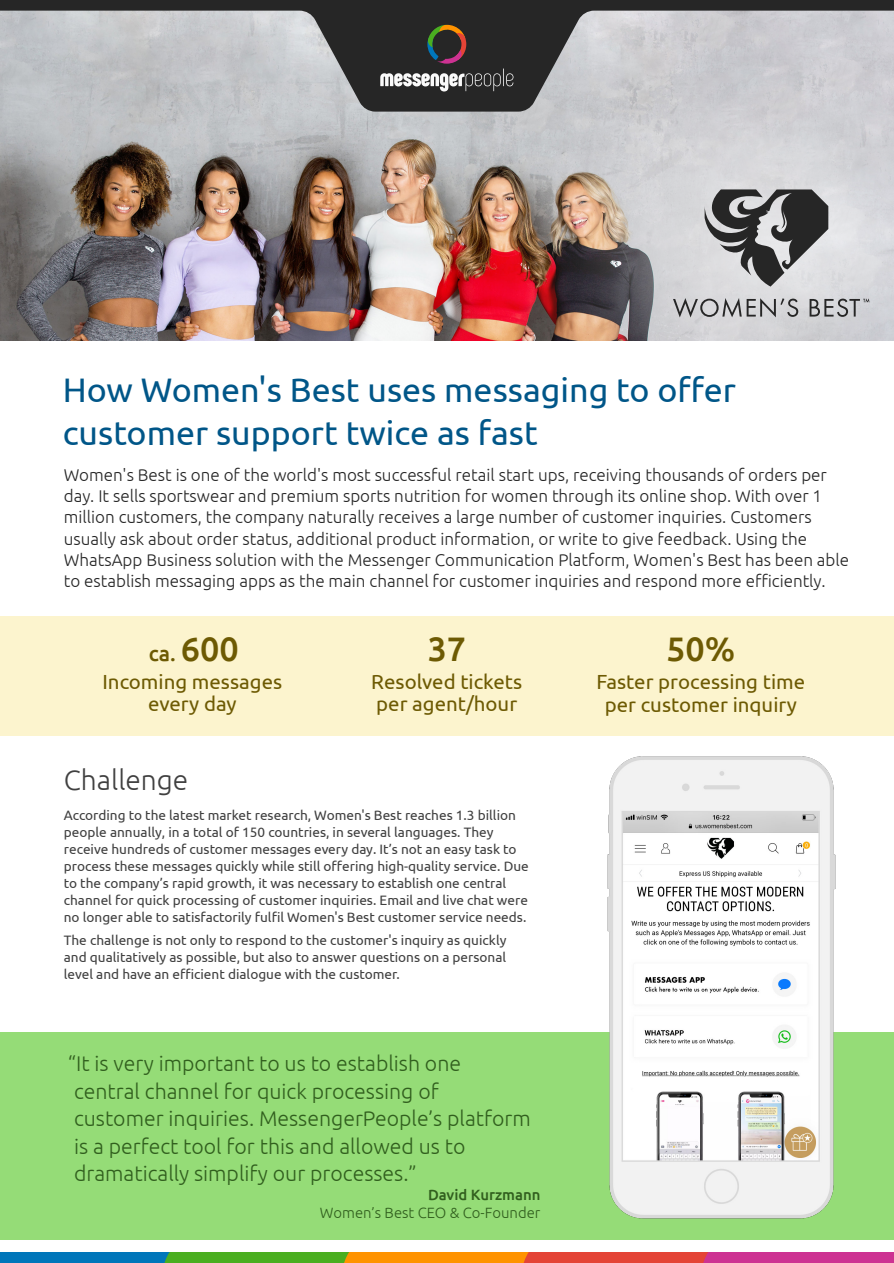
<style>
.page{position:relative;width:894px;height:1263px;background:#fff}
.page>*{position:absolute;margin:0;border:0;box-sizing:border-box;transform-origin:0 0}
.t1{font:34.05px/42.5px "Ubuntu";color:#005688}
.t2{font:500 34.05px "Ubuntu";color:#6d5a03}
.t3{font:300 28.05px "Ubuntu";color:#404040}
.t4{font:300 21.3px/27.6px "Ubuntu";color:#315f1e}
.t5{font:500 21.3px "Ubuntu";color:#6d5a03}
.t6{font:20.4px/22.5px "Ubuntu";color:#6d5a03;text-align:center}
.t7{font:300 16.95px/21.3px "Ubuntu";color:#262626}
.t8{font:300 14.85px "Ubuntu";color:#315f1e}
.t9{font:500 14.85px "Ubuntu";color:#315f1e}
.t10{font:13.65px/17px "Ubuntu";color:#404040}
.s1{font-size:34.05px}
</style>
<div class="page">
<div style="left:0;top:1252px;width:193px;height:11px;background:#0076ba"></div>
<div style="left:193px;top:1252px;width:179px;height:11px;background:#4aae20"></div>
<div style="left:372px;top:1252px;width:180px;height:11px;background:#ff9300"></div>
<div style="left:552px;top:1252px;width:179px;height:11px;background:#e44436"></div>
<div style="left:731px;top:1252px;width:162px;height:11px;background:#cd3292"></div>
<svg style="left:164px;top:1252px;width:29px;height:11px"></svg>
<svg style="left:344px;top:1252px;width:28px;height:11px"></svg>
<svg style="left:523px;top:1252px;width:29px;height:11px"></svg>
<svg style="left:703px;top:1252px;width:28px;height:11px"></svg>
<div style="left:0;top:617px;width:893px;height:119px;background:#fcf4ce"></div>
<img style="left:0;top:112px;width:463px;height:228px">
<img style="left:463px;top:112px;width:430px;height:229px">
<svg style="left:698px;top:189px;width:130px;height:98px;background:#89898a"></svg>
<svg style="left:672px;top:298px;width:126px;height:19px;background:#ababad"></svg>
<svg style="left:809px;top:298px;width:60px;height:19px"></svg>
<svg style="left:0;top:0;width:893px;height:112px;background:#9fa0a3"></svg>
<svg style="left:380px;top:25px;width:133px;height:67px;background:#43403e"></svg>
<div style="left:0;top:1032px;width:893px;height:208px;background:#95dc77"></div>
<img style="left:607px;top:756px;width:229px;height:463px">
<h1 class="t1" style="left:63px;top:371px;width:674px">How Women's Best uses messaging to offer customer support twice as fast</h1>
<p class="t7" style="left:64px;top:465px;width:786px">Women's Best is one of the world's most successful retail start ups, receiving thousands of orders per day. It sells sportswear and premium sports nutrition for women through its online shop. With over 1 million customers, the company naturally receives a large number of customer inquiries. Customers usually ask about order status, additional product information, or write to give feedback. Using the WhatsApp Business solution with the Messenger Communication Platform, Women's Best has been able to establish messaging apps as the main channel for customer inquiries and respond more efficiently.</p>
<h3 class="t5" style="left:149px;top:644px;width:91px">ca. <span class="s1">600</span></h3>
<h3 class="t6" style="left:102px;top:671px;width:181px">Incoming messages every day</h3>
<h1 class="t2" style="left:427px;top:634px;width:40px">37</h1>
<h3 class="t6" style="left:371px;top:671px;width:152px;text-align:left">Resolved tickets per agent/hour</h3>
<h2 class="t3" style="left:64px;top:768px;width:126px">Challenge</h2>
<p class="t10" style="left:64px;top:807px;width:466px">According to the latest market research, Women's Best reaches 1.3 billion people annually, in a total of 150 countries, in several languages. They receive hundreds of customer messages every day. It’s not an easy task to process these messages quickly while still offering high-quality service. Due to the company’s rapid growth, it was necessary to establish one central channel for quick processing of customer inquiries. Email and live chat were no longer able to satisfactorily fulfil Women's Best customer service needs.</p>
<p class="t10" style="left:64px;top:932px;width:444px;text-align:justify">The challenge is not only to respond to the customer's inquiry as quickly and qualitatively as possible, but also to answer questions on a personal level and have an efficient dialogue with the customer.</p>
<h3 class="t4" style="left:68px;top:1051px;width:464px">“It is very important to us to establish one central channel for quick processing of<br>customer inquiries. MessengerPeople’s platform is a perfect tool for this and allowed us to dramatically simplify our processes.”</h3>
<p class="t9" style="left:428px;top:1188px;width:114px">David Kurzmann</p>
<p class="t8" style="left:320px;top:1207px;width:222px">Women’s Best CEO &amp; Co-Founder</p>
<h1 class="t2" style="left:665px;top:634px;width:71px">50%</h1>
<h3 class="t6" style="left:596px;top:672px;width:210px">Faster processing time per customer inquiry</h3>
</div>
